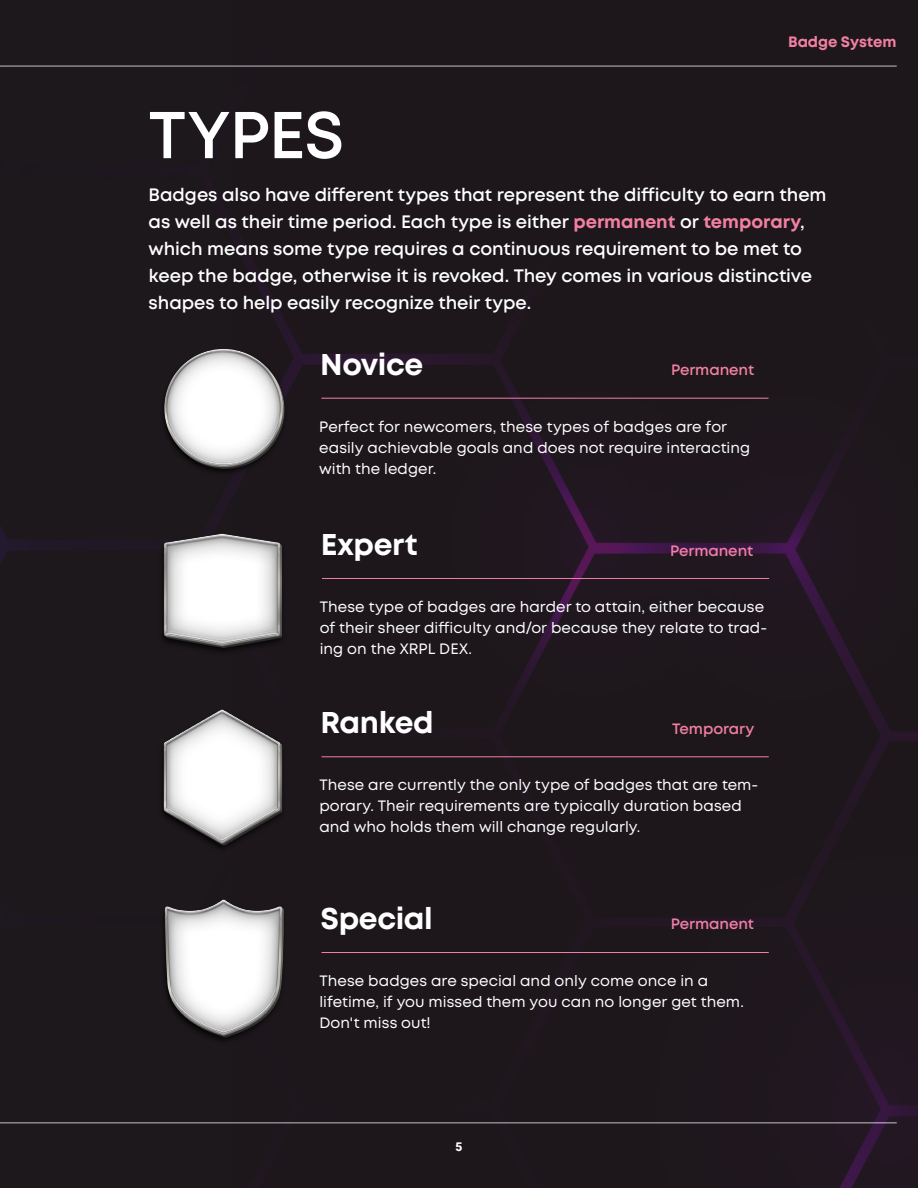
<style>
.page{position:relative;width:918px;height:1188px;background:#1d171b}
.page>*{position:absolute;margin:0;border:0;box-sizing:border-box;transform-origin:0 0}
.Header{font:600 66px "Mont";letter-spacing:-.02em;color:#fff}
.Subheader_10pt{font:700 30px "Mont";letter-spacing:-.01em;color:#fff}
.Subheader_24{font:600 18px/27px "Mont";letter-spacing:-.005em;color:#fff}
.Text_8pt{font:15px/21px "Mont";letter-spacing:.005em;color:#fff}
.Subheader_10pt-2{font:600 15px "Mont";letter-spacing:-.005em;color:#f280a2}
.t1{font:700 15px "Mont";letter-spacing:-.005em;color:#f280a2}
.t2{font:900 12px "Roboto";color:#fff}
.s1{font-weight:700;color:#f280a2}
</style>
<div class="page">
<hr style="left:321px;top:398px;width:448px;height:1px;background:#f280a2">
<hr style="left:322px;top:578px;width:447px;height:1px;background:#f280a2">
<hr style="left:322px;top:952px;width:447px;height:1px;background:#f280a2">
<hr style="left:322px;top:756px;width:447px;height:1px;background:#f280a2">
<img style="left:160px;top:898px;width:126px;height:148px">
<img style="left:158px;top:532px;width:128px;height:125px">
<img style="left:160px;top:347px;width:127px;height:129px">
<img style="left:158px;top:709px;width:128px;height:145px">
<p class="t1" style="left:788px;top:32px;width:110px">Badge System</p>
<p class="Header" style="left:149px;top:92px;width:197px">TYPES</p>
<p class="Subheader_24" style="left:149px;top:182px;width:680px">Badges also have different types that represent the difficulty to earn them as well as their time period. Each type is either <span class="s1">permanent</span> or <span class="s1">temporary</span>, which means some type requires a continuous requirement to be met to keep the badge, otherwise it is revoked. They comes in various distinctive shapes to help easily recognize their type.</p>
<p class="Subheader_10pt" style="left:320px;top:345px;width:105px">Novice</p>
<p class="Subheader_10pt-2" style="left:671px;top:360px;width:85px">Permanent</p>
<p class="Text_8pt" style="left:319px;top:416px;width:433px">Perfect for newcomers, these types of badges are for easily achievable goals and does not require interacting with the ledger.</p>
<p class="Subheader_10pt" style="left:321px;top:525px;width:98px">Expert</p>
<p class="Subheader_10pt-2" style="left:670px;top:541px;width:85px">Permanent</p>
<p class="Text_8pt" style="left:320px;top:596px;width:449px">These type of badges are harder to attain, either because of their sheer difficulty and/or because they relate to trad&shy;ing on the XRPL DEX.</p>
<p class="Subheader_10pt" style="left:320px;top:703px;width:115px">Ranked</p>
<p class="Subheader_10pt-2" style="left:672px;top:719px;width:84px">Temporary</p>
<p class="Text_8pt" style="left:319px;top:775px;width:441px">These are currently the only type of badges that are tem&shy;porary. Their requirements are typically duration based and who holds them will change regularly.</p>
<p class="Subheader_10pt" style="left:320px;top:899px;width:114px">Special</p>
<p class="Subheader_10pt-2" style="left:671px;top:914px;width:85px">Permanent</p>
<p class="Text_8pt" style="left:319px;top:970px;width:426px">These badges are special and only come once in a lifetime, if you missed them you can no longer get them.</p>
<p class="Text_8pt" style="left:319px;top:1012px;width:113px">Don't miss out!</p>
<p class="t2" style="left:456px;top:1139px;width:8px">5</p>
</div>
